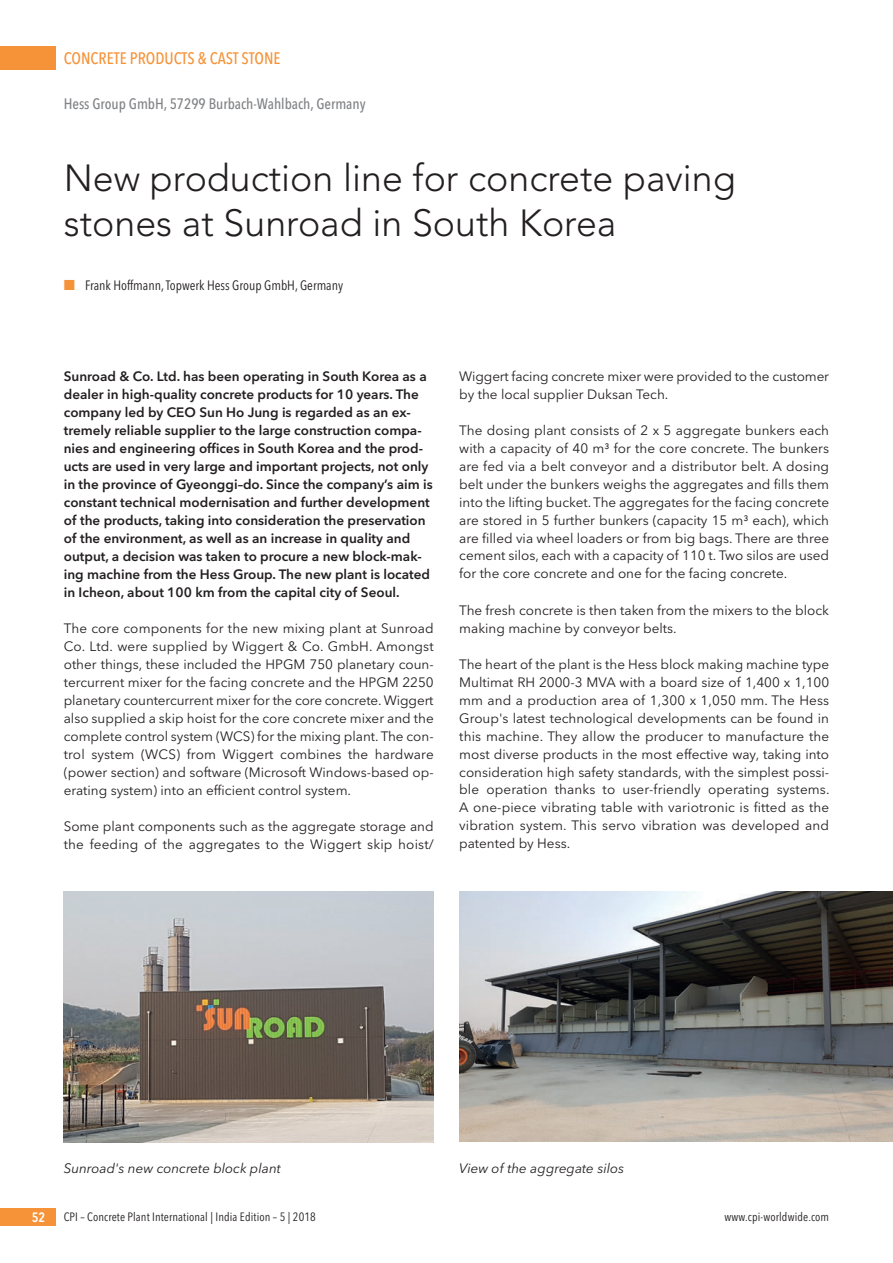
<style>
.page{position:relative;width:893px;height:1263px;background:#fff}
.page>*{position:absolute;margin:0;border:0;box-sizing:border-box;transform-origin:0 0}
.t1{font:300 37.5px/45px "Avenir";color:#231f20}
.t2{font:500 16.5px "Avenir Next Condensed";color:#f69238}
.t3{font:500 15px "Avenir Next Condensed";color:#808285}
.t4{font:13.5px/18px "Avenir Next";color:#231f20;text-align:justify}
.t5{font:600 13.5px/18px "Avenir Next";color:#231f20}
.t6{font:italic 13.5px "Avenir Next";color:#231f20}
.t7{font:13.5px "Avenir Next Condensed";color:#231f20}
.t8{font:600 13.5px "Avenir Next Condensed";color:#fff}
.t9{font:12px "Avenir Next Condensed";letter-spacing:.01em;color:#231f20}
.s1{font-family:"European Pi Three";color:#f69238}
</style>
<div class="page">
<div style="left:0;top:47px;width:55px;height:23px;background:#f69238"></div>
<div style="left:0;top:1208px;width:55px;height:18px;background:#f69238"></div>
<img style="left:64px;top:892px;width:370px;height:250px">
<img style="left:459px;top:892px;width:434px;height:249px">
<p class="t2" style="left:64px;top:51px;width:218px">CONCRETE PRODUCTS &amp; CAST STONE</p>
<p class="t3" style="left:64px;top:97px;width:303px">Hess Group GmbH, 57299 Burbach-Wahlbach, Germany</p>
<h1 class="t1" style="left:64px;top:158px;width:673px">New production line for concrete paving stones at Sunroad in South Korea</h1>
<p class="t7" style="left:64px;top:277px;width:281px"><span class="s1">-</span> Frank Hoffmann, Topwerk Hess Group GmbH, Germany</p>
<p class="t5" style="left:64px;top:368px;width:370px">Sunroad &amp; Co. Ltd. has been operating in South Korea as a dealer in high-quality concrete products for 10 years. The company led by CEO Sun Ho Jung is regarded as an ex&shy;tremely reliable supplier to the large construction compa&shy;nies and engineering offices in South Korea and the prod&shy;ucts are used in very large and important projects, not only in the province of Gyeonggi–do. Since the company’s aim is constant technical modernisation and further development of the products, taking into consideration the preservation of the environment, as well as an increase in quality and output, a decision was taken to procure a new block-mak&shy;ing machine from the Hess Group. The new plant is located in Icheon, about 100 km from the capital city of Seoul.</p>
<p class="t4" style="left:64px;top:620px;width:372px">The core components for the new mixing plant at Sunroad Co. Ltd. were supplied by Wiggert &amp; Co. GmbH. Amongst other things, these included the HPGM 750 planetary coun&shy;tercurrent mixer for the facing concrete and the HPGM 2250 planetary countercurrent mixer for the core concrete. Wiggert also supplied a skip hoist for the core concrete mixer and the complete control system (WCS) for the mixing plant. The con&shy;trol system (WCS) from Wiggert combines the hardware (power section) and software (Microsoft Windows-based op&shy;erating system) into an efficient control system.</p>
<p class="t4" style="left:64px;top:818px;width:371px">Some plant components such as the aggregate storage and the feeding of the aggregates to the Wiggert skip hoist/</p>
<p class="t4" style="left:459px;top:368px;width:371px">Wiggert facing concrete mixer were provided to the customer by the local supplier Duksan Tech.</p>
<p class="t4" style="left:459px;top:422px;width:371px">The dosing plant consists of 2 x 5 aggregate bunkers each with a capacity of 40 m³ for the core concrete. The bunkers are fed via a belt conveyor and a distributor belt. A dosing belt under the bunkers weighs the aggregates and fills them into the lifting bucket. The aggregates for the facing concrete are stored in 5 further bunkers (capacity 15 m³ each), which are filled via wheel loaders or from big bags. There are three cement silos, each with a capacity of 110 t. Two silos are used for the core concrete and one for the facing concrete.</p>
<p class="t4" style="left:459px;top:602px;width:371px">The fresh concrete is then taken from the mixers to the block making machine by conveyor belts.</p>
<p class="t4" style="left:459px;top:656px;width:372px">The heart of the plant is the Hess block making machine type Multimat RH 2000-3 MVA with a board size of 1,400 x 1,100 mm and a production area of 1,300 x 1,050 mm. The Hess Group's latest technological developments can be found in this machine. They allow the producer to manufacture the most diverse products in the most effective way, taking into consideration high safety standards, with the simplest possi&shy;ble operation thanks to user-friendly operating systems.<br>A one-piece vibrating table with variotronic is fitted as the vibration system. This servo vibration was developed and patented by Hess.</p>
<p class="t6" style="left:64px;top:1162px;width:219px">Sunroad's new concrete block plant</p>
<p class="t6" style="left:459px;top:1162px;width:166px">View of the aggregate silos</p>
<p class="t8" style="left:32px;top:1211px;width:15px">52</p>
<p class="t9" style="left:64px;top:1209px;width:254px">CPI – Concrete Plant International | India Edition – 5 | 2018</p>
<p class="t9" style="left:725px;top:1209px;width:106px">www.cpi-worldwide.com</p>
</div>
